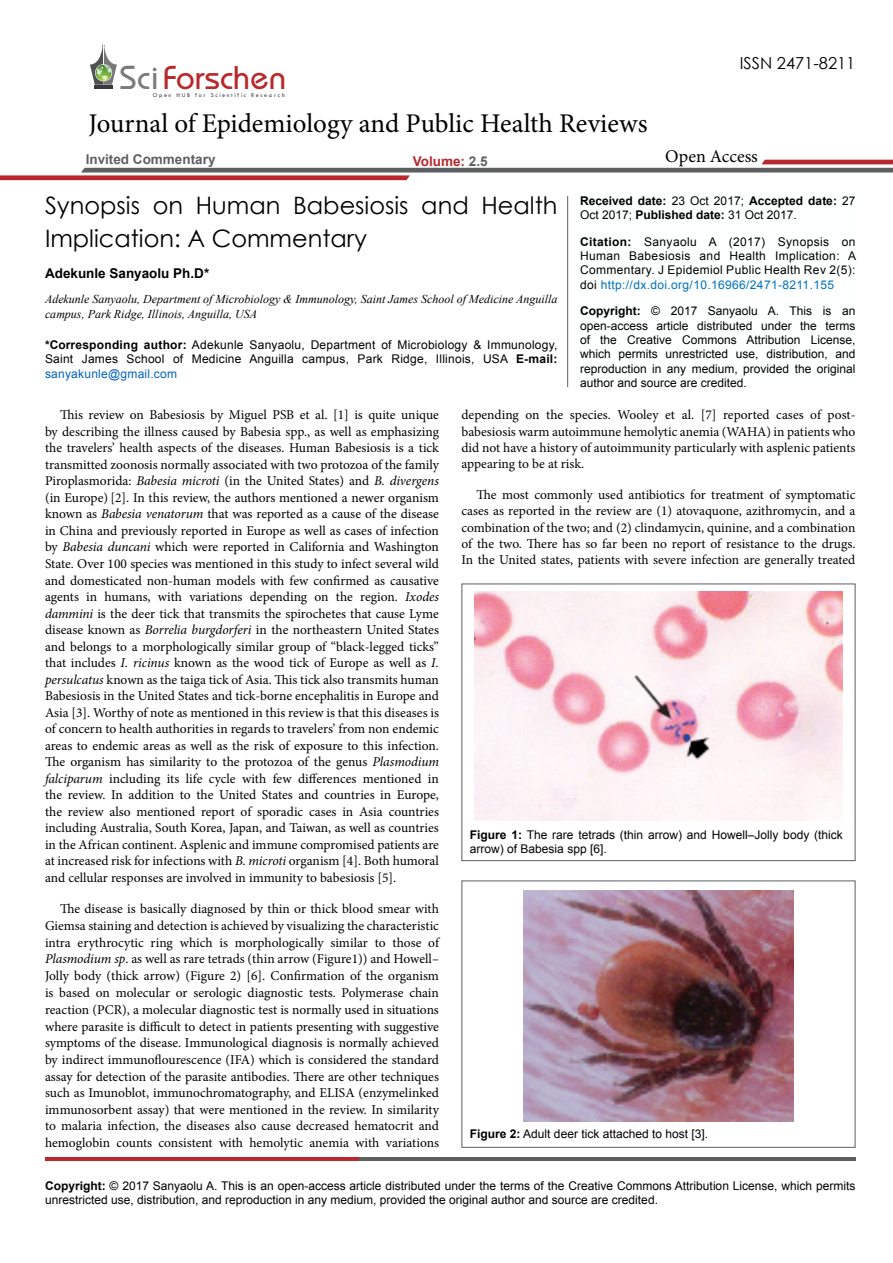
<style>
.page{position:relative;width:893px;height:1263px;background:#fff}
.page>*{position:absolute;margin:0;border:0;box-sizing:border-box;transform-origin:0 0}
.t1{font:34.35px "Opal";color:#b8292c}
.t2{font:27px "Minion Pro";color:#000}
.t3{font:24px/33px "Century Gothic";color:#000}
.t4{font:18px "Minion Pro";color:#000}
.t5{font:16.5px "Century Gothic";color:#000}
.t6{font:13.5px/16.5px "Minion Pro";color:#000;text-align:justify}
.t7{font:700 13.5px "Arial";color:#000}
.t8{font:700 13.5px "Arial";color:#5e5f61}
.t9{font:700 13.5px "Arial";color:#b9282c}
.t10{font:12px/14.4px "Arial";color:#000;text-align:justify}
.t11{font:italic 12px/14.4px "Times New Roman";color:#000}
.t12{font:700 12px/14.4px "Arial";color:#000}
.t13{font:6.15px "Tw Cen";letter-spacing:.27em;color:#3a3a3a}
.s1{color:#7a7a7b}
.s2{color:#5e5f61}
.s3{font-weight:400}
.s4{font-weight:700}
.s5{color:#0072bc}
.s6{color:#0563c1}
.s7{font-style:italic}
</style>
<div class="page">
<hr style="left:94px;top:85px;width:19px;height:4px;background:#3a3a3a">
<svg style="left:90px;top:45px;width:27px;height:40px"></svg>
<svg style="left:0;top:160px;width:893px;height:20px"></svg>
<hr style="left:45px;top:1157px;width:314px;height:4px;background:#b9282c">
<hr style="left:359px;top:1157px;width:496px;height:4px;background:#5d5e60">
<hr style="left:567px;top:196px;width:1px;height:191px;background:#5e5f61">
<img style="left:474px;top:591px;width:369px;height:229px">
<div style="left:461px;top:880px;width:394px;height:268px;border:1px solid #5d5e60"></div>
<img style="left:524px;top:890px;width:269px;height:232px">
<h1 class="t1" style="left:120px;top:57px;width:168px"><span class="s1">Sci</span>Forschen</h1>
<p class="t13" style="left:153px;top:91px;width:134px">O pen HUB for Scientific Research</p>
<h2 class="t2" style="left:88px;top:106px;width:561px">Journal of Epidemiology and Public Health Reviews</h2>
<p class="t5" style="left:740px;top:51px;width:117px">ISSN 2471-8211</p>
<h3 class="t4" style="left:665px;top:145px;width:94px">Open Access</h3>
<p class="t8" style="left:86px;top:151px;width:131px">Invited Commentary</p>
<p class="t9" style="left:413px;top:152px;width:76px">Volume: <span class="s2">2.5</span></p>
<p class="t3" style="left:45px;top:188px;width:514px">Synopsis on Human Babesiosis and Health<br>Implication: A Commentary</p>
<p class="t7" style="left:45px;top:264px;width:166px">Adekunle Sanyaolu Ph.D*</p>
<p class="t11" style="left:45px;top:292px;width:514px">Adekunle Sanyaolu, Department of Microbiology &amp; Immunology, Saint James School of Medicine Anguilla campus, Park Ridge, Illinois, Anguilla, USA</p>
<p class="t12" style="left:580px;top:194px;width:277px">Received date: <span class="s3">23 Oct 2017;</span> Accepted date: <span class="s3">27<br>Oct 2017;</span> Published date: <span class="s3">31 Oct 2017.</span></p>
<p class="t10" style="left:580px;top:234px;width:278px"><span class="s4">Citation:</span> Sanyaolu A (2017) Synopsis on Human Babesiosis and Health Implication: A Commentary. J Epidemiol Public Health Rev 2(5): doi <span class="s5">http://dx.doi.org/10.16966/2471-8211.155</span></p>
<p class="t10" style="left:580px;top:304px;width:277px"><span class="s4">Copyright:</span> © 2017 Sanyaolu A. This is an open-access article distributed under the terms of the Creative Commons Attribution License, which permits unrestricted use, distribution, and reproduction in any medium, provided the original author and source are credited.</p>
<p class="t10" style="left:45px;top:337px;width:514px"><span class="s4">*Corresponding author:</span> Adekunle Sanyaolu, Department of Microbiology &amp; Immunology, Saint James School of Medicine Anguilla campus, Park Ridge, Illinois, USA <span class="s4">E-mail: </span><span class="s6">sanyakunle@gmail.com</span></p>
<p class="t6" style="left:45px;top:407px;width:395px;text-indent:15px">This review on Babesiosis by Miguel PSB et al. [1] is quite unique by describing the illness caused by Babesia spp., as well as emphasizing the travelers’ health aspects of the diseases. Human Babesiosis is a tick transmitted zoonosis normally associated with two protozoa of the family Piroplasmorida: <span class="s7">Babesia microti</span> (in the United States) and <span class="s7">B. divergens </span>(in Europe) [2]. In this review, the authors mentioned a newer organism known as <span class="s7">Babesia venatorum</span> that was reported as a cause of the disease in China and previously reported in Europe as well as cases of infection by <span class="s7">Babesia duncani</span> which were reported in California and Washington State. Over 100 species was mentioned in this study to infect several wild and domesticated non-human models with few confirmed as causative agents in humans, with variations depending on the region. <span class="s7">Ixodes dammini</span> is the deer tick that transmits the spirochetes that cause Lyme disease known as <span class="s7">Borrelia burgdorferi</span> in the northeastern United States and belongs to a morphologically similar group of “black-legged ticks” that includes <span class="s7">I. ricinus</span> known as the wood tick of Europe as well as <span class="s7">I. persulcatus</span> known as the taiga tick of Asia. This tick also transmits human Babesiosis in the United States and tick-borne encephalitis in Europe and Asia [3]. Worthy of note as mentioned in this review is that this diseases is of concern to health authorities in regards to travelers’ from non endemic areas to endemic areas as well as the risk of exposure to this infection.<br>The organism has similarity to the protozoa of the genus <span class="s7">Plasmodium falciparum</span> including its life cycle with few differences mentioned in the review. In addition to the United States and countries in Europe, the review also mentioned report of sporadic cases in Asia countries including Australia, South Korea, Japan, and Taiwan, as well as countries in the African continent. Asplenic and immune compromised patients are at increased risk for infections with <span class="s7">B. microti</span> organism [4]. Both humoral and cellular responses are involved in immunity to babesiosis [5].</p>
<p class="t6" style="left:45px;top:900px;width:396px;text-indent:15px">The disease is basically diagnosed by thin or thick blood smear with Giemsa staining and detection is achieved by visualizing the characteristic intra erythrocytic ring which is morphologically similar to those of <span class="s7">Plasmodium sp</span>. as well as rare tetrads (thin arrow (Figure1)) and Howell– Jolly body (thick arrow) (Figure 2) [6]. Confirmation of the organism is based on molecular or serologic diagnostic tests. Polymerase chain reaction (PCR), a molecular diagnostic test is normally used in situations where parasite is difficult to detect in patients presenting with suggestive symptoms of the disease. Immunological diagnosis is normally achieved by indirect immunoflourescence (IFA) which is considered the standard assay for detection of the parasite antibodies. There are other techniques such as Imunoblot, immunochromatography, and ELISA (enzymelinked immunosorbent assay) that were mentioned in the review. In similarity to malaria infection, the diseases also cause decreased hematocrit and hemoglobin counts consistent with hemolytic anemia with variations</p>
<p class="t6" style="left:461px;top:407px;width:395px">depending on the species. Wooley et al. [7] reported cases of post&shy;babesiosis warm autoimmune hemolytic anemia (WAHA) in patients who did not have a history of autoimmunity particularly with asplenic patients appearing to be at risk.</p>
<p class="t6" style="left:461px;top:487px;width:395px;text-indent:15px">The most commonly used antibiotics for treatment of symptomatic cases as reported in the review are (1) atovaquone, azithromycin, and a combination of the two; and (2) clindamycin, quinine, and a combination of the two. There has so far been no report of resistance to the drugs.<br>In the United states, patients with severe infection are generally treated</p>
<p class="t10" style="left:470px;top:827px;width:374px"><span class="s4">Figure 1:</span> The rare tetrads (thin arrow) and Howell–Jolly body (thick arrow) of Babesia spp [6].</p>
<p class="t10" style="left:470px;top:1126px;width:240px"><span class="s4">Figure 2:</span> Adult deer tick attached to host [3].</p>
<p class="t10" style="left:45px;top:1178px;width:812px"><span class="s4">Copyright:</span> © 2017 Sanyaolu A. This is an open-access article distributed under the terms of the Creative Commons Attribution License, which permits unrestricted use, distribution, and reproduction in any medium, provided the original author and source are credited.</p>
</div>
